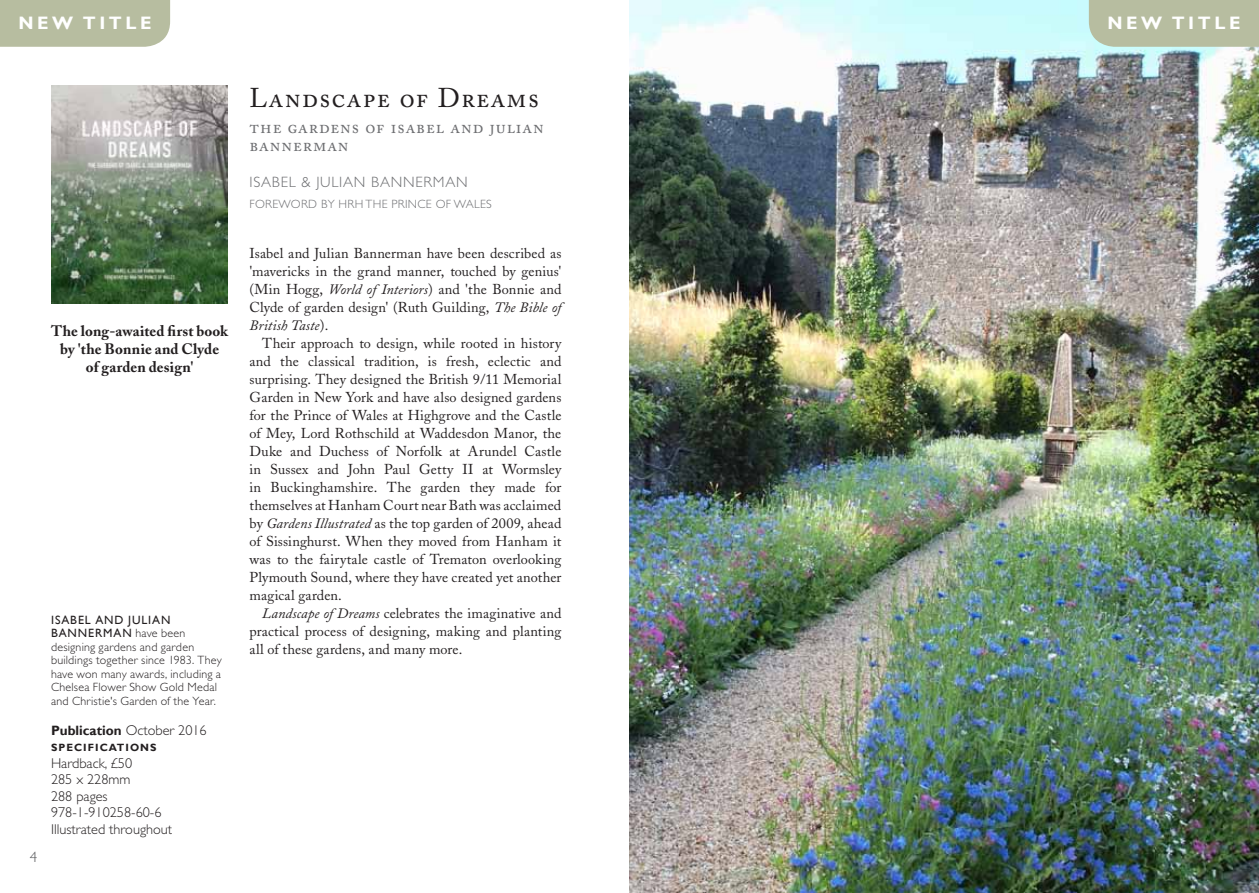
<style>
.page{position:relative;width:1259px;height:893px;background:#fff}
.page>*{position:absolute;margin:0;border:0;box-sizing:border-box;transform-origin:0 0}
.t1{font:27px "Adobe Caslon Regular SC";letter-spacing:.05em;color:#231f20}
.t2{font:18px/18px "Adobe Caslon Regular SC";letter-spacing:.05em;color:#6d6e71}
.t3{font:700 18px "Gill Sans";color:#fff}
.t4{font:700 15px/18px "Adobe Caslon";letter-spacing:.005em;color:#231f20;text-align:center}
.t5{font:300 15px "Gill Sans";letter-spacing:.05em;color:#6d6e71}
.t6{font:300 15px "Gill Sans";color:#58595b}
.t7{font:14.25px/18px "Adobe Caslon";letter-spacing:.01em;color:#231f20;text-align:justify}
.t8{font:300 14.25px/16.5px "Gill Sans";color:#231f20}
.t9{font:700 13.5px "Gill Sans";color:#231f20}
.t10{font:300 12px/13.5px "Gill Sans";letter-spacing:.02em;color:#231f20}
.t11{font:300 12px "Gill Sans";letter-spacing:.025em;color:#6d6e71}
.t12{font:700 10.5px "Gill Sans";letter-spacing:.1em;color:#231f20}
.s1{font-weight:400}
.s2{font-weight:300;font-size:14.25px}
.s3{font-style:italic}
</style>
<div class="page">
<img style="left:629px;top:0;width:630px;height:893px">
<div style="left:0;top:0;width:170px;height:47px;background:#b7bda0"></div>
<div style="left:1089px;top:0;width:170px;height:47px;background:#b7bda0"></div>
<img style="left:51px;top:85px;width:177px;height:219px">
<p class="t3" style="left:18px;top:13px;width:79px">NE W TIT</p>
<p class="t3" style="left:125px;top:13px;width:25px">LE</p>
<p class="t3" style="left:1107px;top:13px;width:79px">NE W TIT</p>
<p class="t3" style="left:1214px;top:13px;width:25px">LE</p>
<p class="t4" style="left:51px;top:322px;width:179px">The long-awaited first book by 'the Bonnie and Clyde<br>of garden design'</p>
<p class="t6" style="left:30px;top:848px;width:9px">4</p>
<p class="t10" style="left:51px;top:613px;width:172px"><span class="s1">ISABEL AND JULIAN<br>BANNERMAN</span> have been designing gardens and garden buildings together since 1983. They have won many awards, including a<br>Chelsea Flower Show Gold Medal and Christie's Garden of the Year.</p>
<p class="t9" style="left:51px;top:722px;width:157px">PUBLICATION <span class="s2">October 2016</span></p>
<p class="t12" style="left:51px;top:741px;width:105px">SPECIFICATIONS</p>
<p class="t8" style="left:51px;top:755px;width:123px">Hardback, £50<br>285 x 228mm<br>288 pages<br>978-1-910258-60-6<br>Illustrated throughout</p>
<h1 class="t1" style="left:249px;top:82px;width:291px">Landscape of Dreams</h1>
<p class="t2" style="left:249px;top:118px;width:296px">the gardens of isabel and julian bannerman</p>
<p class="t5" style="left:249px;top:173px;width:220px">isabel &amp; julian bannerman</p>
<p class="t11" style="left:249px;top:197px;width:242px">foreword by h rh th e prince of wales</p>
<p class="t7" style="left:249px;top:244px;width:313px">Isabel and Julian Bannerman have been described as 'mavericks in the grand manner, touched by genius' (Min Hogg, <span class="s3">World of Interiors</span>) and 'the Bonnie and Clyde of garden design' (Ruth Guilding, <span class="s3">The Bible of British Taste</span>).</p>
<p class="t7" style="left:249px;top:334px;width:313px;text-indent:13px">Their approach to design, while rooted in history and the classical tradition, is fresh, eclectic and surprising. They designed the British 9/11 Memorial Garden in New York and have also designed gardens for the Prince of Wales at Highgrove and the Castle of Mey, Lord Rothschild at Waddesdon Manor, the Duke and Duchess of Norfolk at Arundel Castle in Sussex and John Paul Getty II at Wormsley in Buckinghamshire. The garden they made for themselves at Hanham Court near Bath was acclaimed by <span class="s3">Gardens Illustrated</span> as the top garden of 2009, ahead of Sissinghurst. When they moved from Hanham it was to the fairytale castle of Trematon overlooking Plymouth Sound, where they have created yet another magical garden.</p>
<p class="t7" style="left:249px;top:604px;width:313px;text-indent:13px"><span class="s3">Landscape of Dreams</span> celebrates the imaginative and practical process of designing, making and planting all of these gardens, and many more.</p>
</div>
